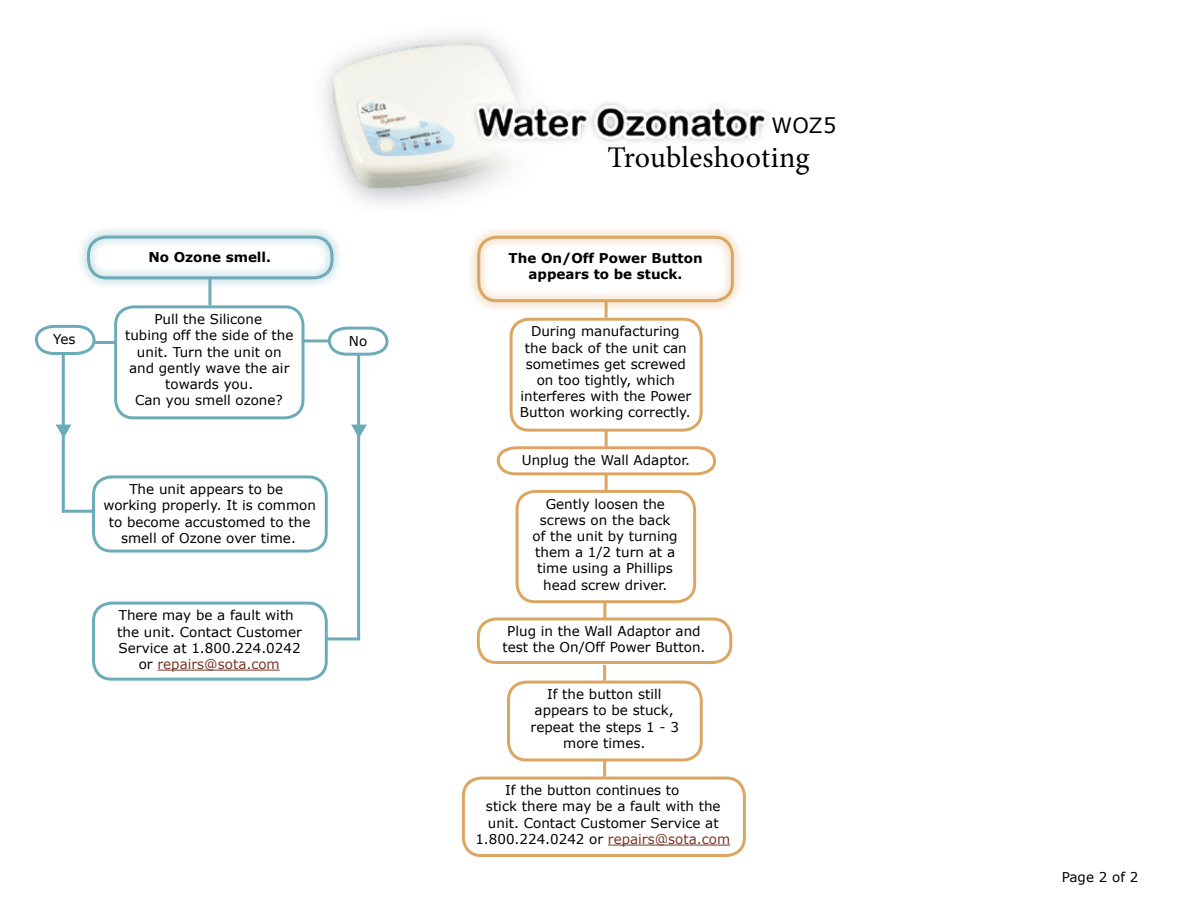
<style>
.page{position:relative;width:1188px;height:918px;background:#fff}
.page>*{position:absolute;margin:0;border:0;box-sizing:border-box;transform-origin:0 0}
.t1{font:30px "Minion Pro";letter-spacing:.005em;color:#000}
.t2{font:21px "Verdana";color:#000}
.t3{font:13.5px/16.2px "Verdana";color:#000;text-align:center}
.t4{font:700 13.5px/16.2px "Verdana";color:#000;text-align:center}
.s1{color:#7a3626}
</style>
<div class="page">
<img style="left:324px;top:34px;width:445px;height:170px">
<div style="left:75px;top:224px;width:267px;height:64px;background:#6dabb9;opacity:.75"></div>
<div style="left:87px;top:236px;width:246px;height:43px;border:3px solid #6dabb9;border-radius:18px"></div>
<hr style="left:208px;top:279px;width:3px;height:26px;background:#6dabb9">
<div style="left:114px;top:305px;width:191px;height:114px;border:3px solid #6dabb9;border-radius:18px"></div>
<hr style="left:157px;top:670px;width:123px;height:1px;background:#7a3626">
<div style="left:92px;top:602px;width:236px;height:79px;border:3px solid #6dabb9;border-radius:18px"></div>
<svg style="left:326px;top:326px;width:63px;height:31px"></svg>
<svg style="left:34px;top:324px;width:62px;height:32px"></svg>
<hr style="left:94px;top:341px;width:22px;height:3px;background:#6dabb9">
<hr style="left:302px;top:339px;width:28px;height:3px;background:#6dabb9">
<hr style="left:357px;top:355px;width:3px;height:285px;background:#6dabb9">
<svg style="left:351px;top:425px;width:16px;height:13px"></svg>
<hr style="left:62px;top:352px;width:3px;height:161px;background:#6dabb9">
<svg style="left:56px;top:425px;width:15px;height:13px"></svg>
<div style="left:92px;top:475px;width:236px;height:78px;border:3px solid #6dabb9;border-radius:18px"></div>
<hr style="left:65px;top:510px;width:29px;height:3px;background:#6dabb9">
<hr style="left:327px;top:637px;width:33px;height:3px;background:#6dabb9">
<div style="left:466px;top:224px;width:277px;height:87px;background:#dba662;opacity:.75"></div>
<div style="left:477px;top:236px;width:257px;height:66px;border:3px solid #dba662;border-radius:18px"></div>
<hr style="left:605px;top:302px;width:3px;height:16px;background:#dba662">
<div style="left:516px;top:490px;width:180px;height:113px;border:3px solid #dba662;border-radius:18px"></div>
<hr style="left:605px;top:475px;width:3px;height:15px;background:#dba662">
<div style="left:510px;top:318px;width:193px;height:114px;border:3px solid #dba662;border-radius:18px"></div>
<div style="left:507px;top:681px;width:196px;height:80px;border:3px solid #dba662;border-radius:18px"></div>
<hr style="left:603px;top:665px;width:3px;height:16px;background:#dba662">
<svg style="left:496px;top:445px;width:221px;height:32px"></svg>
<hr style="left:605px;top:431px;width:3px;height:16px;background:#dba662">
<div style="left:477px;top:617px;width:255px;height:47px;border:3px solid #dba662;border-radius:18px"></div>
<hr style="left:603px;top:603px;width:3px;height:15px;background:#dba662">
<hr style="left:608px;top:845px;width:122px;height:1px;background:#7a3626">
<div style="left:462px;top:777px;width:284px;height:80px;border:3px solid #dba662;border-radius:18px"></div>
<hr style="left:603px;top:761px;width:3px;height:16px;background:#dba662">
<p class="t4" style="left:148px;top:249px;width:124px">No Ozone smell.</p>
<p class="t3" style="left:125px;top:311px;width:170px">Pull the Silicone<br>tubing off the side of the unit. Turn the unit on and gently wave the air towards you.<br>Can you smell ozone?</p>
<p class="t3" style="left:53px;top:331px;width:24px">Yes</p>
<p class="t3" style="left:349px;top:332px;width:20px">No</p>
<p class="t3" style="left:103px;top:481px;width:214px">The unit appears to be<br>working properly. It is common to become accustomed to the smell of Ozone over time.</p>
<p class="t3" style="left:117px;top:607px;width:186px">There may be a fault with the unit. Contact Customer<br>Service at 1.800.224.0242 or <span class="s1">repairs@sota.com</span></p>
<h2 class="t2" style="left:772px;top:112px;width:66px">WOZ5</h2>
<h1 class="t1" style="left:608px;top:138px;width:203px">Troubleshooting</h1>
<p class="t4" style="left:509px;top:249px;width:196px">The On/Off Power Button appears to be stuck.</p>
<p class="t3" style="left:520px;top:323px;width:173px">During manufacturing the back of the unit can sometimes get screwed on too tightly, which interferes with the Power<br>Button working correctly.</p>
<p class="t3" style="left:522px;top:452px;width:170px">Unplug the Wall Adaptor.</p>
<p class="t3" style="left:533px;top:495px;width:147px">Gently loosen the screws on the back of the unit by turning them a 1/2 turn at a time using a Phillips head screw driver.</p>
<p class="t3" style="left:503px;top:623px;width:204px">Plug in the Wall Adaptor and test the On/Off Power Button.</p>
<p class="t3" style="left:531px;top:686px;width:150px">If the button still appears to be stuck, repeat the steps 1 - 3 more times.</p>
<p class="t3" style="left:505px;top:782px;width:176px">If the button continues to</p>
<p class="t3" style="left:486px;top:798px;width:236px">stick there may be a fault with the</p>
<p class="t3" style="left:488px;top:814px;width:232px">unit. Contact Customer Service at</p>
<p class="t3" style="left:475px;top:830px;width:256px">1.800.224.0242 or <span class="s1">repairs@sota.com</span></p>
<p class="t3" style="left:1062px;top:869px;width:78px">Page 2 of 2</p>
</div>
